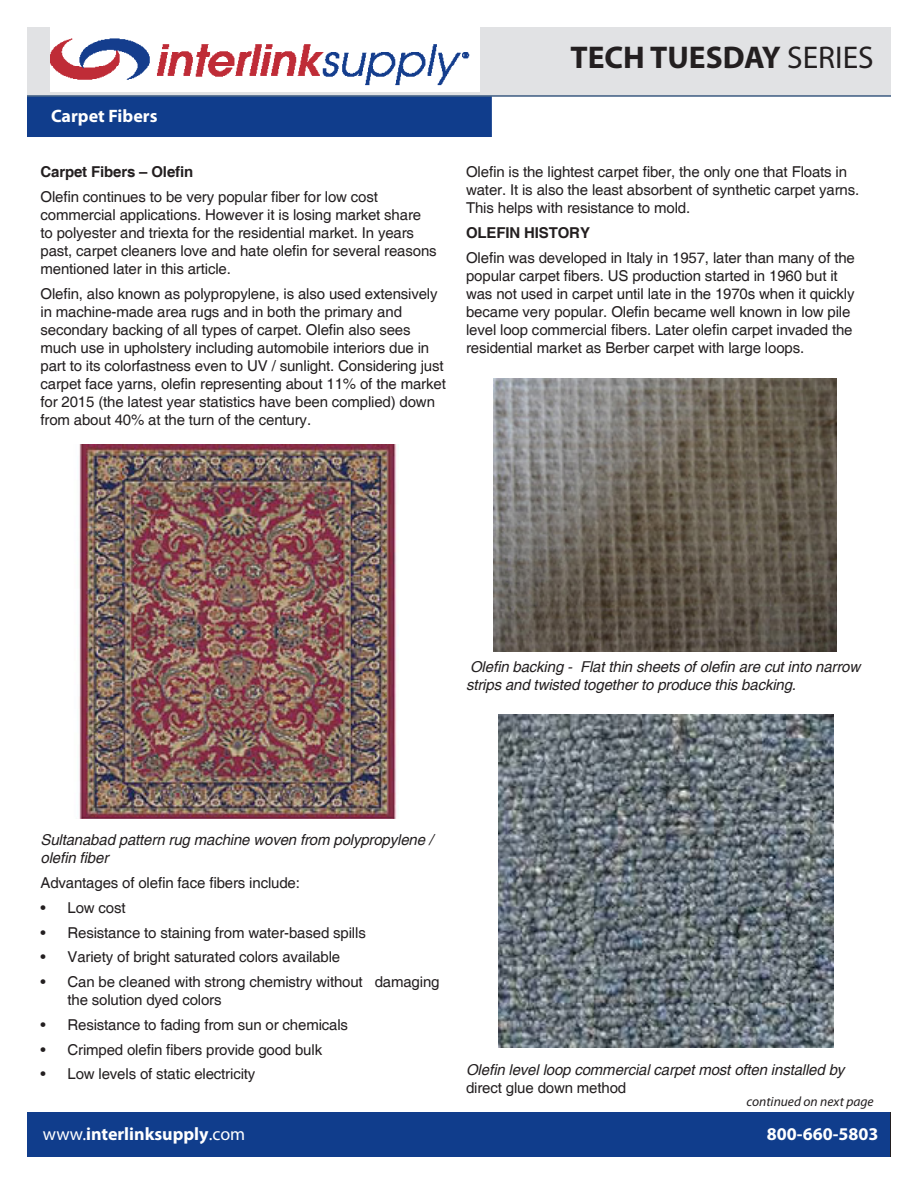
<style>
.page{position:relative;width:918px;height:1188px;background:#fff}
.page>*{position:absolute;margin:0;border:0;box-sizing:border-box;transform-origin:0 0}
.t1{font:700 31.5px "Myriad Pro";color:#231f20}
.t2{font:700 18px "Myriad Pro";color:#fff}
.TEXT__-__body_copy_1{font:15px/18px "Helvetica";letter-spacing:-.01em;color:#231f20}
.TEXT__-__body_copy_1-2{font:italic 15px/18px "Helvetica";letter-spacing:-.01em;color:#231f20}
.TEXT__-__body_copy_1-3{font:700 15px "Helvetica";letter-spacing:-.01em;color:#231f20}
.t3{font:italic 13.5px "Myriad Pro";color:#231f20}
.s1{font-weight:400}
.s2{font-style:normal}
</style>
<div class="page">
<div style="left:27px;top:27px;width:864px;height:68px;background:#e1e2e4"></div>
<img style="left:51px;top:27px;width:428px;height:64px">
<img style="left:498px;top:714px;width:336px;height:333px">
<div style="left:27px;top:97px;width:465px;height:40px;background:#103d8c"></div>
<hr style="left:27px;top:95px;width:864px;height:2px;background:#00295c">
<div style="left:27px;top:1112px;width:863px;height:44px;background:#103d8c"></div>
<img style="left:79px;top:445px;width:320px;height:374px">
<img style="left:494px;top:378px;width:343px;height:273px">
<p class="t2" style="left:51px;top:104px;width:108px">Carpet Fibers</p>
<p class="TEXT__-__body_copy_1-3" style="left:40px;top:163px;width:154px">Carpet Fibers – Olefin</p>
<p class="TEXT__-__body_copy_1" style="left:40px;top:188px;width:398px">Olefin continues to be very popular fiber for low cost commercial applications. However it is losing market share to polyester and triexta for the residential market. In years past, carpet cleaners love and hate olefin for several reasons mentioned later in this article.</p>
<p class="TEXT__-__body_copy_1" style="left:40px;top:285px;width:407px">Olefin, also known as polypropylene, is also used extensively in machine-made area rugs and in both the primary and secondary backing of all types of carpet. Olefin also sees much use in upholstery including automobile interiors due in part to its colorfastness even to UV / sunlight. Considering just carpet face yarns, olefin representing about 11% of the market for 2015 (the latest year statistics have been complied) down from about 40% at the turn of the century.</p>
<h1 class="t1" style="left:571px;top:37px;width:305px">TECH TUESDAY <span class="s1">SERIES</span></h1>
<p class="TEXT__-__body_copy_1" style="left:466px;top:164px;width:395px">Olefin is the lightest carpet fiber, the only one that Floats in water. It is also the least absorbent of synthetic carpet yarns.<br>This helps with resistance to mold.</p>
<p class="TEXT__-__body_copy_1-3" style="left:466px;top:224px;width:125px">OLEFIN HISTORY</p>
<p class="TEXT__-__body_copy_1" style="left:466px;top:249px;width:390px">Olefin was developed in Italy in 1957, later than many of the popular carpet fibers. US production started in 1960 but it was not used in carpet until late in the 1970s when it quickly became very popular. Olefin became well known in low pile level loop commercial fibers. Later olefin carpet invaded the residential market as Berber carpet with large loops.</p>
<p class="TEXT__-__body_copy_1-2" style="left:466px;top:659px;width:396px">Olefin backing - Flat thin sheets of olefin are cut into narrow strips and twisted together to produce this backing.</p>
<p class="TEXT__-__body_copy_1-2" style="left:40px;top:832px;width:394px">Sultanabad pattern rug machine woven from polypropylene / olefin fiber</p>
<p class="TEXT__-__body_copy_1" style="left:40px;top:875px;width:261px">Advantages of olefin face fibers include:</p>
<p class="TEXT__-__body_copy_1" style="left:40px;top:899px;width:87px">• Low cost</p>
<p class="TEXT__-__body_copy_1" style="left:40px;top:924px;width:327px">• Resistance to staining from water-based spills</p>
<p class="TEXT__-__body_copy_1" style="left:40px;top:949px;width:301px">• Variety of bright saturated colors available</p>
<p class="TEXT__-__body_copy_1" style="left:68px;top:974px;width:374px;text-indent:-27px">• Can be cleaned with strong chemistry without damaging the solution dyed colors</p>
<p class="TEXT__-__body_copy_1" style="left:40px;top:1016px;width:309px">• Resistance to fading from sun or chemicals</p>
<p class="TEXT__-__body_copy_1" style="left:40px;top:1041px;width:283px">• Crimped olefin fibers provide good bulk</p>
<p class="TEXT__-__body_copy_1" style="left:40px;top:1066px;width:216px">• Low levels of static electricity</p>
<p class="TEXT__-__body_copy_1-2" style="left:466px;top:1061px;width:380px">Olefin level loop commercial carpet most often installed by <span class="s2">direct glue down method</span></p>
<p class="t3" style="left:747px;top:1093px;width:129px">continued on next page</p>
<p class="t2" style="left:43px;top:1123px;width:204px"><span class="s1">www.</span>interlinksupply<span class="s1">.com</span></p>
<p class="t2" style="left:767px;top:1123px;width:113px">800-660-5803</p>
</div>
